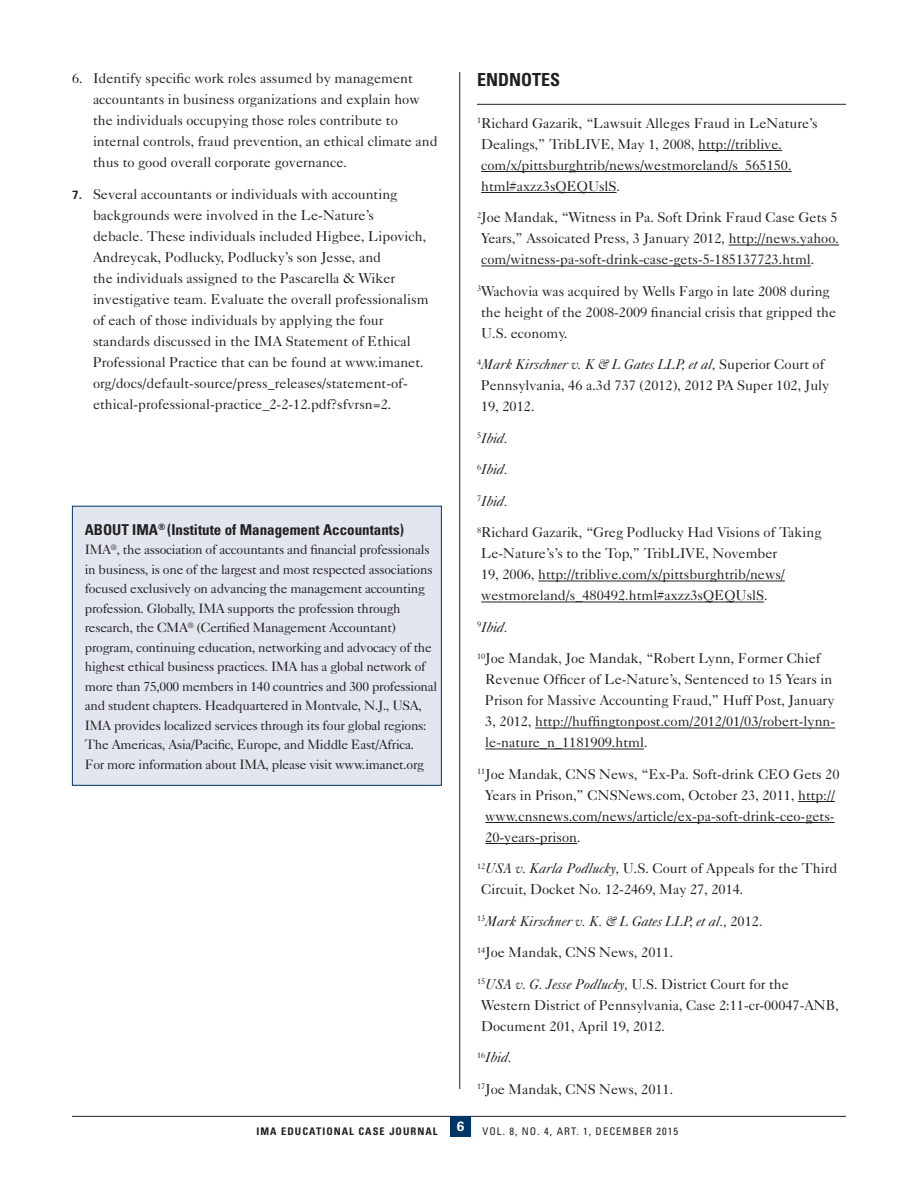
<style>
.page{position:relative;width:918px;height:1188px;background:#fff}
.page>*{position:absolute;margin:0;border:0;box-sizing:border-box;transform-origin:0 0}
.Main_Headlines{font:700 condensed 18px "Univers";color:#231f20}
.Headline_1__Univ_10{font:700 condensed 15px "Univers";color:#231f20}
.Body_Copy_No_Indent{font:14.25px/21px "Caslon Five Forty";color:#231f20}
.Body_Copy_No_Indent-2{font:italic 14.25px "Caslon Five Forty";color:#231f20}
.Body_Copy_No_Indent-3{font:13.5px/19.5px "Caslon Five Forty";letter-spacing:-.02em;color:#231f20}
.t1{font:700 13.5px "Univers";color:#fff}
.t2{font:condensed 10.5px "Univers";letter-spacing:.1em;color:#231f20}
.t3{font:700 condensed 10.5px "Univers";letter-spacing:.1em;color:#231f20}
.s1{font-family:"Univers";font-weight:700;font-size:12px}
.s2{font-style:italic}
.s3{font-style:normal}
</style>
<div class="page">
<hr style="left:459px;top:72px;width:1px;height:1017px;background:#231f20">
<hr style="left:72px;top:1116px;width:774px;height:1px;background:#231f20">
<hr style="left:477px;top:104px;width:369px;height:1px;background:#231f20">
<hr style="left:698px;top:150px;width:84px;height:1px;background:#231f20">
<hr style="left:481px;top:171px;width:311px;height:1px;background:#231f20">
<hr style="left:481px;top:192px;width:136px;height:1px;background:#231f20">
<hr style="left:729px;top:245px;width:110px;height:1px;background:#231f20">
<hr style="left:481px;top:266px;width:330px;height:1px;background:#231f20">
<hr style="left:538px;top:581px;width:247px;height:1px;background:#231f20">
<hr style="left:481px;top:602px;width:283px;height:1px;background:#231f20">
<hr style="left:535px;top:728px;width:300px;height:1px;background:#231f20">
<hr style="left:485px;top:749px;width:159px;height:1px;background:#231f20">
<hr style="left:798px;top:801px;width:37px;height:1px;background:#231f20">
<hr style="left:485px;top:822px;width:350px;height:1px;background:#231f20">
<hr style="left:485px;top:843px;width:92px;height:1px;background:#231f20">
<div style="left:450px;top:1116px;width:21px;height:21px;background:#003667"></div>
<div style="left:72px;top:506px;width:369px;height:279px;background:#e2e6ef"></div>
<div style="left:72px;top:506px;width:370px;height:280px;border:1px solid #003667"></div>
<p class="Body_Copy_No_Indent" style="left:93px;top:67px;width:346px;text-indent:-21px">6. Identify specific work roles assumed by management accountants in business organizations and explain how the individuals occupying those roles contribute to internal controls, fraud prevention, an ethical climate and thus to good overall corporate governance.</p>
<p class="Body_Copy_No_Indent" style="left:93px;top:183px;width:337px;text-indent:-21px"><span class="s1">7.</span> Several accountants or individuals with accounting backgrounds were involved in the Le-Nature’s<br>debacle. These individuals included Higbee, Lipovich, Andreycak, Podlucky, Podlucky’s son Jesse, and<br>the individuals assigned to the Pascarella &amp; Wiker investigative team. Evaluate the overall professionalism of each of those individuals by applying the four standards discussed in the IMA Statement of Ethical Professional Practice that can be found at www.imanet. org/docs/default-source/press_releases/statement-of&shy;ethical-professional-practice_2-2-12.pdf?sfvrsn=2.</p>
<p class="Headline_1__Univ_10" style="left:85px;top:520px;width:321px">ABOUT IMA<sup>®</sup> (Institute of Management Accountants)</p>
<p class="Body_Copy_No_Indent-3" style="left:85px;top:539px;width:354px">IMA<sup>®</sup>, the association of accountants and financial professionals in business, is one of the largest and most respected associations focused exclusively on advancing the management accounting profession. Globally, IMA supports the profession through research, the CMA<sup>®</sup> (Certified Management Accountant) program, continuing education, networking and advocacy of the highest ethical business practices. IMA has a global network of more than 75,000 members in 140 countries and 300 professional and student chapters. Headquartered in Montvale, N.J., USA, IMA provides localized services through its four global regions:<br>The Americas, Asia/Pacific, Europe, and Middle East/Africa.<br>For more information about IMA, please visit www.imanet.org</p>
<p class="Main_Headlines" style="left:477px;top:68px;width:85px">ENDNOTES</p>
<p class="Body_Copy_No_Indent" style="left:477px;top:112px;width:342px"><sup>1</sup>Richard Gazarik, “Lawsuit Alleges Fraud in LeNature’s Dealings,” TribLIVE, May 1, 2008, http://triblive. com/x/pittsburghtrib/news/westmoreland/s_565150. html#axzz3sQEQUslS.</p>
<p class="Body_Copy_No_Indent" style="left:477px;top:207px;width:364px;text-align:justify"><sup>2</sup>Joe Mandak, “Witness in Pa. Soft Drink Fraud Case Gets 5<br>Years,” Assoicated Press, 3 January 2012, http://news.yahoo. com/witness-pa-soft-drink-case-gets-5-185137723.html.</p>
<p class="Body_Copy_No_Indent" style="left:477px;top:280px;width:361px"><sup>3</sup>Wachovia was acquired by Wells Fargo in late 2008 during the height of the 2008-2009 financial crisis that gripped the<br>U.S. economy.</p>
<p class="Body_Copy_No_Indent" style="left:477px;top:354px;width:354px"><sup>4</sup><span class="s2">Mark Kirschner v. K &amp; L Gates LLP, et al,</span> Superior Court of<br>Pennsylvania, 46 a.3d 737 (2012), 2012 PA Super 102, July<br>19, 2012.</p>
<p class="Body_Copy_No_Indent-2" style="left:477px;top:430px;width:32px"><sup>5</sup>Ibid.</p>
<p class="Body_Copy_No_Indent-2" style="left:477px;top:461px;width:32px"><sup>6</sup>Ibid.</p>
<p class="Body_Copy_No_Indent-2" style="left:477px;top:493px;width:32px"><sup>7</sup>Ibid.</p>
<p class="Body_Copy_No_Indent" style="left:477px;top:522px;width:346px"><sup>8</sup>Richard Gazarik, “Greg Podlucky Had Visions of Taking Le-Nature’s’s to the Top,” TribLIVE, November<br>19, 2006, http://triblive.com/x/pittsburghtrib/news/ westmoreland/s_480492.html#axzz3sQEQUslS.</p>
<p class="Body_Copy_No_Indent-2" style="left:477px;top:619px;width:32px"><sup>9</sup>Ibid.</p>
<p class="Body_Copy_No_Indent" style="left:485px;top:648px;width:351px;text-indent:-8px"><sup>10</sup>Joe Mandak, Joe Mandak, “Robert Lynn, Former Chief Revenue Officer of Le-Nature’s, Sentenced to 15 Years in Prison for Massive Accounting Fraud,” Huff Post, January 3, 2012, http://huffingtonpost.com/2012/01/03/robert-lynn&shy;le-nature_n_1181909.html.</p>
<p class="Body_Copy_No_Indent" style="left:485px;top:763px;width:356px;text-indent:-8px"><sup>11</sup>Joe Mandak, CNS News, “Ex-Pa. Soft-drink CEO Gets 20<br>Years in Prison,” CNSNews.com, October 23, 2011, http:// www.cnsnews.com/news/article/ex-pa-soft-drink-ceo-gets-20-years-prison.</p>
<p class="Body_Copy_No_Indent" style="left:477px;top:858px;width:362px"><sup>12</sup><span class="s2">USA v. Karla Podlucky,</span> U.S. Court of Appeals for the Third<br>Circuit, Docket No. 12-2469, May 27, 2014.</p>
<p class="Body_Copy_No_Indent-2" style="left:477px;top:913px;width:287px"><sup>13</sup>Mark Kirschner v. K. &amp; L Gates LLP, et al., <span class="s3">2012.</span></p>
<p class="Body_Copy_No_Indent" style="left:477px;top:942px;width:198px"><sup>14</sup>Joe Mandak, CNS News, 2011.</p>
<p class="Body_Copy_No_Indent" style="left:477px;top:973px;width:363px"><sup>15</sup><span class="s2">USA v. G. Jesse Podlucky,</span> U.S. District Court for the<br>Western District of Pennsylvania, Case 2:11-cr-00047-ANB,<br>Document 201, April 19, 2012.</p>
<p class="Body_Copy_No_Indent-2" style="left:477px;top:1049px;width:36px"><sup>16</sup>Ibid.</p>
<p class="Body_Copy_No_Indent" style="left:477px;top:1078px;width:198px"><sup>17</sup>Joe Mandak, CNS News, 2011.</p>
<p class="t3" style="left:256px;top:1124px;width:183px">IMA EDUCATIONAL CASE JOURNAL</p>
<p class="t1" style="left:457px;top:1118px;width:9px">6</p>
<p class="t2" style="left:483px;top:1124px;width:197px">VOL. 8, NO. 4, ART. 1, DECEMBER 2015</p>
</div>
